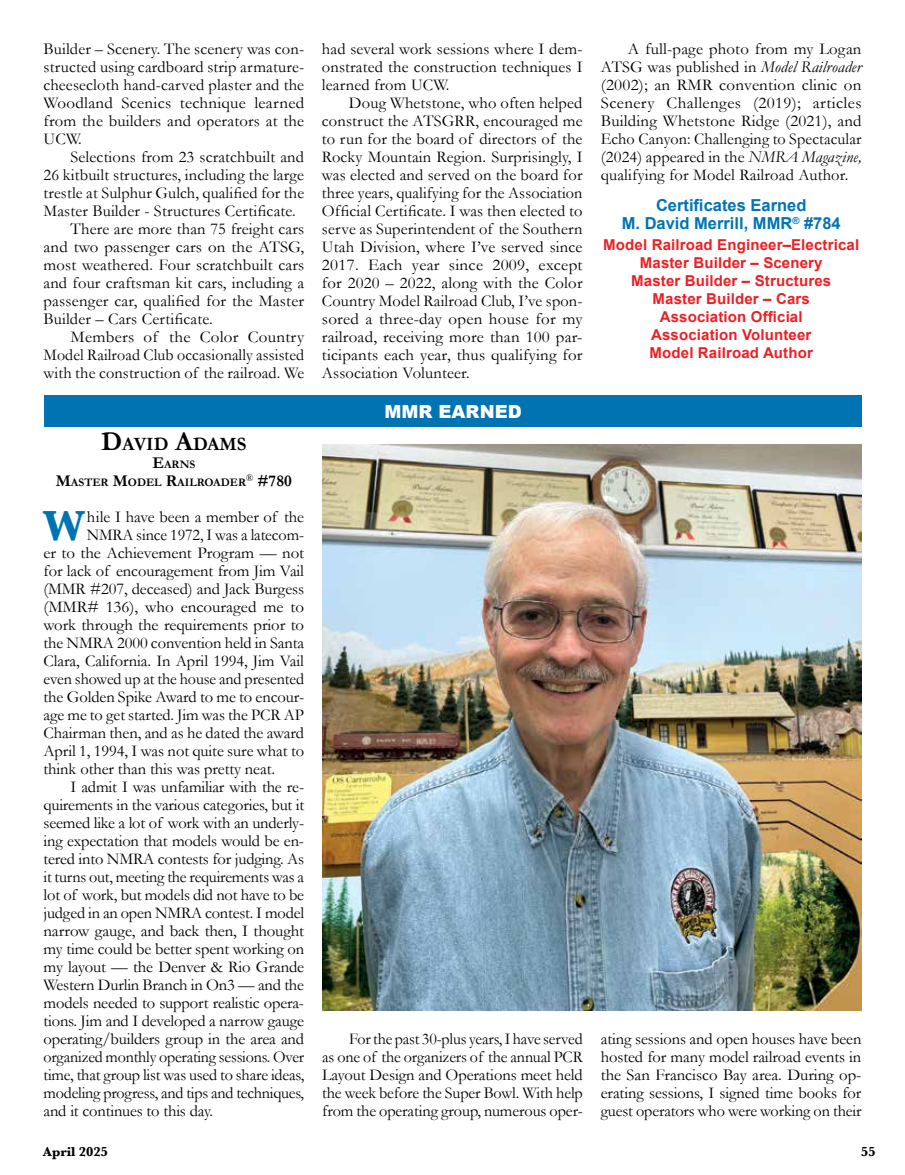
<style>
.page{position:relative;width:905px;height:1175px;background:#fff}
.page>*{position:absolute;margin:0;border:0;box-sizing:border-box;transform-origin:0 0}
.t1{font:700 43.65px "Baskerville";color:#0074b3}
.t2{font:700 18.9px "Garamond";color:#000}
.t3{font:900 18px "Arial";color:#fff}
.t4{font:16.5px/18px "Garamond";letter-spacing:-.005em;color:#000;text-align:justify}
.t5{font:700 16.5px/18px "Arial";color:#0074b3;text-align:center}
.t6{font:16.5px "Garamond";letter-spacing:.02em;color:#000}
.t7{font:700 16.5px "Garamond";color:#000}
.t8{font:700 15px/18px "Arial";letter-spacing:.01em;color:#ed1f24;text-align:center}
.t9{font:700 13.5px "Baskerville";color:#000}
.t10{font:700 11.55px/18px "Garamond";color:#000}
.s1{font-size:27px}
.s2{font-size:16.5px}
.s3{font-style:italic}
</style>
<div class="page">
<div style="left:44px;top:395px;width:817px;height:32px;background:#0074b3"></div>
<img style="left:322px;top:444px;width:539px;height:566px">
<p class="t4" style="left:44px;top:40px;width:262px">Builder – Scenery. The scenery was con&shy;structed using cardboard strip armature&shy;cheesecloth hand-carved plaster and the Woodland Scenics technique learned from the builders and operators at the UCW.</p>
<p class="t4" style="left:70px;top:148px;width:235px">Selections from 23 scratchbuilt and</p>
<p class="t4" style="left:44px;top:166px;width:262px">26 kitbuilt structures, including the large</p>
<p class="t4" style="left:44px;top:184px;width:262px">trestle at Sulphur Gulch, qualified for the</p>
<p class="t4" style="left:44px;top:202px;width:254px">Master Builder - Structures Certificate.</p>
<p class="t4" style="left:70px;top:220px;width:235px">There are more than 75 freight cars</p>
<p class="t4" style="left:44px;top:238px;width:262px">and two passenger cars on the ATSG,</p>
<p class="t4" style="left:44px;top:256px;width:262px">most weathered. Four scratchbuilt cars</p>
<p class="t4" style="left:44px;top:274px;width:262px">and four craftsman kit cars, including a</p>
<p class="t4" style="left:44px;top:292px;width:262px">passenger car, qualified for the Master</p>
<p class="t4" style="left:44px;top:310px;width:171px">Builder – Cars Certificate.</p>
<p class="t6" style="left:71px;top:327px;width:235px">Members of the Color Country</p>
<p class="t4" style="left:44px;top:346px;width:262px">Model Railroad Club occasionally assisted</p>
<p class="t4" style="left:44px;top:364px;width:262px">with the construction of the railroad. We</p>
<p class="t2" style="left:101px;top:433px;width:147px"><span class="s1">D</span>AVID <span class="s1">A</span>DAMS</p>
<p class="t10" style="left:56px;top:455px;width:192px;text-indent:96px"><span class="s2">E</span>ARNS<br><span class="s2">M</span>ASTER <span class="s2">M</span>ODEL <span class="s2">R</span>AILROADER</p>
<p class="t7" style="left:246px;top:471px;width:47px"><sup>®</sup> #780</p>
<h1 class="t1" style="left:44px;top:495px;width:42px">W</h1>
<p class="t4" style="left:87px;top:508px;width:219px">hile I have been a member of the</p>
<p class="t4" style="left:87px;top:526px;width:219px">NMRA since 1972, I was a latecom-</p>
<p class="t4" style="left:44px;top:544px;width:262px">er to the Achievement Program — not</p>
<p class="t4" style="left:44px;top:562px;width:262px">for lack of encouragement from Jim Vail</p>
<p class="t4" style="left:44px;top:580px;width:262px">(MMR #207, deceased) and Jack Burgess</p>
<p class="t4" style="left:44px;top:598px;width:262px">(MMR# 136), who encouraged me to</p>
<p class="t4" style="left:44px;top:616px;width:262px">work through the requirements prior to</p>
<p class="t4" style="left:44px;top:634px;width:262px">the NMRA 2000 convention held in Santa</p>
<p class="t4" style="left:44px;top:652px;width:262px">Clara, California. In April 1994, Jim Vail</p>
<p class="t4" style="left:44px;top:670px;width:262px">even showed up at the house and presented</p>
<p class="t4" style="left:44px;top:688px;width:262px">the Golden Spike Award to me to encour-</p>
<p class="t4" style="left:44px;top:706px;width:262px">age me to get started. Jim was the PCR AP</p>
<p class="t4" style="left:44px;top:724px;width:262px">Chairman then, and as he dated the award</p>
<p class="t4" style="left:44px;top:742px;width:262px">April 1, 1994, I was not quite sure what to</p>
<p class="t4" style="left:44px;top:760px;width:233px">think other than this was pretty neat.</p>
<p class="t4" style="left:70px;top:778px;width:235px">I admit I was unfamiliar with the re-</p>
<p class="t4" style="left:44px;top:796px;width:262px">quirements in the various categories, but it</p>
<p class="t4" style="left:44px;top:814px;width:262px">seemed like a lot of work with an underly-</p>
<p class="t4" style="left:44px;top:832px;width:262px">ing expectation that models would be en-</p>
<p class="t4" style="left:44px;top:850px;width:262px">tered into NMRA contests for judging. As</p>
<p class="t4" style="left:44px;top:868px;width:262px">it turns out, meeting the requirements was a</p>
<p class="t4" style="left:44px;top:886px;width:262px">lot of work, but models did not have to be</p>
<p class="t4" style="left:44px;top:904px;width:262px">judged in an open NMRA contest. I model</p>
<p class="t4" style="left:44px;top:922px;width:262px">narrow gauge, and back then, I thought</p>
<p class="t4" style="left:44px;top:940px;width:262px">my time could be better spent working on</p>
<p class="t4" style="left:44px;top:958px;width:262px">my layout — the Denver &amp; Rio Grande</p>
<p class="t4" style="left:44px;top:976px;width:262px">Western Durlin Branch in On3 — and the</p>
<p class="t4" style="left:44px;top:994px;width:262px">models needed to support realistic opera-</p>
<p class="t4" style="left:44px;top:1012px;width:262px">tions. Jim and I developed a narrow gauge</p>
<p class="t4" style="left:44px;top:1030px;width:262px">operating/builders group in the area and</p>
<p class="t4" style="left:44px;top:1048px;width:262px">organized monthly operating sessions. Over</p>
<p class="t4" style="left:44px;top:1066px;width:262px">time, that group list was used to share ideas,</p>
<p class="t4" style="left:44px;top:1084px;width:262px">modeling progress, and tips and techniques,</p>
<p class="t4" style="left:44px;top:1102px;width:171px">and it continues to this day.</p>
<p class="t4" style="left:322px;top:40px;width:262px">had several work sessions where I dem&shy;onstrated the construction techniques I learned from UCW.</p>
<p class="t4" style="left:322px;top:94px;width:262px;text-indent:27px">Doug Whetstone, who often helped construct the ATSGRR, encouraged me to run for the board of directors of the Rocky Mountain Region. Surprisingly, I was elected and served on the board for three years, qualifying for the Association Official Certificate. I was then elected to serve as Superintendent of the Southern Utah Division, where I’ve served since 2017. Each year since 2009, except for 2020 – 2022, along with the Color Country Model Railroad Club, I’ve spon&shy;sored a three-day open house for my railroad, receiving more than 100 par&shy;ticipants each year, thus qualifying for Association Volunteer.</p>
<p class="t3" style="left:384px;top:398px;width:138px">MMR EARNED</p>
<p class="t4" style="left:601px;top:40px;width:262px;text-indent:27px">A full-page photo from my Logan ATSG was published in <span class="s3">Model Railroader </span>(2002); an RMR convention clinic on Scenery Challenges (2019); articles Building Whetstone Ridge (2021), and Echo Canyon: Challenging to Spectacular (2024) appeared in the <span class="s3">NMRA Magazine, </span>qualifying for Model Railroad Author.</p>
<p class="t5" style="left:621px;top:197px;width:220px">Certificates Earned<br>M. David Merrill, MMR<sup>®</sup> #784</p>
<p class="t8" style="left:603px;top:236px;width:257px">Model Railroad Engineer–Electrical<br>Master Builder – Scenery<br>Master Builder – Structures<br>Master Builder – Cars<br>Association Official<br>Association Volunteer<br>Model Railroad Author</p>
<p class="t4" style="left:322px;top:1030px;width:262px;text-indent:27px">For the past 30-plus years, I have served as one of the organizers of the annual PCR Layout Design and Operations meet held the week before the Super Bowl. With help from the operating group, numerous oper-</p>
<p class="t4" style="left:600px;top:1030px;width:262px">ating sessions and open houses have been hosted for many model railroad events in the San Francisco Bay area. During op&shy;erating sessions, I signed time books for guest operators who were working on their</p>
<p class="t9" style="left:43px;top:1142px;width:66px">April 2025</p>
<p class="t9" style="left:861px;top:1142px;width:16px">55</p>
</div>
